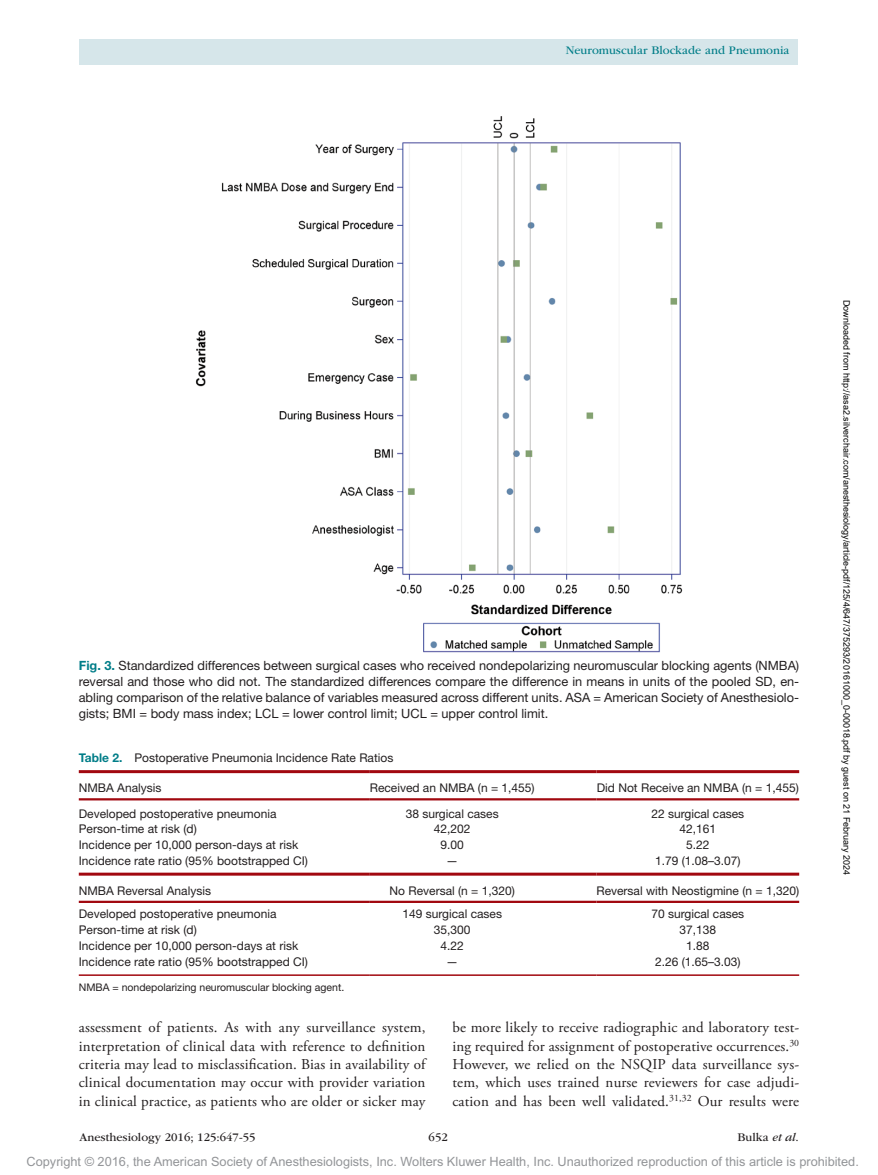
<style>
.page{position:relative;width:878px;height:1175px;background:#fff}
.page>*{position:absolute;margin:0;border:0;box-sizing:border-box;transform-origin:0 0}
.t1{font:15px/18.5px "Adobe Garamond Pro";letter-spacing:.01em;color:#231f20;text-align:justify}
.t2{font:12.75px/15.8px "Helvetica Neue LT Std";color:#231f20;text-align:justify}
.t3{font:12.75px "Arial MT Std";color:#939598}
.t4{font:12px "Helvetica Neue LT Std";color:#231f20}
.t5{font:12px "ITC Garamond Std";color:#231f20}
.t6{font:12px "ITC Garamond Std";color:#007d88}
.t7{font:10.5px "Helvetica Neue LT Std";color:#231f20}
.t8{font:9px "Arial";color:#000}
.s1{font-weight:700;color:#007d88}
.s2{font-style:italic}
</style>
<div class="page">
<div style="left:79px;top:39px;width:718px;height:25px;background:#d6e6ea"></div>
<img style="left:196px;top:116px;width:486px;height:536px">
<hr style="left:79px;top:770px;width:291px;height:3px;background:#a1080f">
<hr style="left:370px;top:770px;width:226px;height:3px;background:#a1080f">
<hr style="left:596px;top:770px;width:203px;height:3px;background:#a1080f">
<hr style="left:79px;top:798px;width:291px;height:2px;background:#a1080f">
<hr style="left:370px;top:798px;width:226px;height:2px;background:#a1080f">
<hr style="left:596px;top:798px;width:203px;height:2px;background:#a1080f">
<hr style="left:79px;top:974px;width:291px;height:1px;background:#a1080f">
<hr style="left:370px;top:974px;width:226px;height:1px;background:#a1080f">
<hr style="left:596px;top:974px;width:203px;height:1px;background:#a1080f">
<hr style="left:79px;top:872px;width:291px;height:3px;background:#a1080f">
<hr style="left:370px;top:872px;width:226px;height:3px;background:#a1080f">
<hr style="left:596px;top:872px;width:203px;height:3px;background:#a1080f">
<hr style="left:79px;top:900px;width:291px;height:3px;background:#a1080f">
<hr style="left:370px;top:900px;width:226px;height:3px;background:#a1080f">
<hr style="left:596px;top:900px;width:203px;height:3px;background:#a1080f">
<p class="t6" style="left:565px;top:44px;width:225px">Neuromuscular Blockade and Pneumonia</p>
<p class="t2" style="left:79px;top:657px;width:722px"><span class="s1">Fig. 3.</span> Standardized differences between surgical cases who received nondepolarizing neuromuscular blocking agents (NMBA) reversal and those who did not. The standardized differences compare the difference in means in units of the pooled SD, en&shy;abling comparison of the relative balance of variables measured across different units. ASA = American Society of Anesthesiolo&shy;gists; BMI = body mass index; LCL = lower control limit; UCL = upper control limit.</p>
<p class="t4" style="left:79px;top:750px;width:316px"><span class="s1">Table 2.</span> Postoperative Pneumonia Incidence Rate Ratios</p>
<p class="t4" style="left:79px;top:780px;width:84px">NMBA Analysis</p>
<p class="t4" style="left:370px;top:780px;width:166px">Received an NMBA (n = 1,455)</p>
<p class="t4" style="left:597px;top:780px;width:203px">Did Not Receive an NMBA (n = 1,455)</p>
<p class="t4" style="left:79px;top:807px;width:199px">Developed postoperative pneumonia</p>
<p class="t4" style="left:406px;top:807px;width:94px">38 surgical cases</p>
<p class="t4" style="left:651px;top:807px;width:94px">22 surgical cases</p>
<p class="t4" style="left:79px;top:821px;width:120px">Person-time at risk (d)</p>
<p class="t4" style="left:434px;top:821px;width:38px">42,202</p>
<p class="t4" style="left:679px;top:821px;width:38px">42,161</p>
<p class="t4" style="left:79px;top:837px;width:221px">Incidence per 10,000 person-days at risk</p>
<p class="t4" style="left:440px;top:837px;width:25px">9.00</p>
<p class="t4" style="left:686px;top:837px;width:25px">5.22</p>
<p class="t4" style="left:79px;top:853px;width:231px">Incidence rate ratio (95% bootstrapped CI)</p>
<p class="t4" style="left:446px;top:853px;width:13px">—</p>
<p class="t4" style="left:655px;top:853px;width:87px">1.79 (1.08–3.07)</p>
<p class="t4" style="left:79px;top:883px;width:134px">NMBA Reversal Analysis</p>
<p class="t4" style="left:389px;top:883px;width:127px">No Reversal (n = 1,320)</p>
<p class="t4" style="left:596px;top:883px;width:204px">Reversal with Neostigmine (n = 1,320)</p>
<p class="t4" style="left:79px;top:906px;width:199px">Developed postoperative pneumonia</p>
<p class="t4" style="left:402px;top:906px;width:101px">149 surgical cases</p>
<p class="t4" style="left:651px;top:906px;width:94px">70 surgical cases</p>
<p class="t4" style="left:79px;top:922px;width:120px">Person-time at risk (d)</p>
<p class="t4" style="left:434px;top:922px;width:38px">35,300</p>
<p class="t4" style="left:679px;top:922px;width:38px">37,138</p>
<p class="t4" style="left:79px;top:938px;width:221px">Incidence per 10,000 person-days at risk</p>
<p class="t4" style="left:440px;top:938px;width:25px">4.22</p>
<p class="t4" style="left:686px;top:938px;width:25px">1.88</p>
<p class="t4" style="left:79px;top:954px;width:231px">Incidence rate ratio (95% bootstrapped CI)</p>
<p class="t4" style="left:446px;top:954px;width:13px">—</p>
<p class="t4" style="left:655px;top:954px;width:87px">2.26 (1.65–3.03)</p>
<p class="t7" style="left:79px;top:980px;width:267px">NMBA = nondepolarizing neuromuscular blocking agent.</p>
<p class="t1" style="left:79px;top:1018px;width:348px">assessment of patients. As with any surveillance system, interpretation of clinical data with reference to definition criteria may lead to misclassification. Bias in availability of clinical documentation may occur with provider variation in clinical practice, as patients who are older or sicker may</p>
<p class="t1" style="left:452px;top:1018px;width:348px">be more likely to receive radiographic and laboratory test&shy;ing required for assignment of postoperative occurrences.<sup>30<br></sup>However, we relied on the NS QIP data surveillance sys&shy;tem, which uses trained nurse reviewers for case adjudi&shy;cation and has been well validated.<sup>31,32</sup> Our results were</p>
<p class="t5" style="left:80px;top:1130px;width:177px">Anesthesiology 2016; 125:647-55</p>
<p class="t5" style="left:428px;top:1130px;width:21px">652</p>
<p class="t5" style="left:737px;top:1130px;width:63px">Bulka <span class="s2">et al</span>.</p>
<p class="t8" style="left:850px;top:300px;width:577px;rotate:90deg">Downloaded from http://asa2.silverchair.com/anesthesiology/article-pdf/125/4/647/375293/20161000_0-00018.pdf by guest on 21 February 2024</p>
<p class="t3" style="left:27px;top:1154px;width:833px">Copyright © 2016, the American Society of Anesthesiologists, Inc. Wolters Kluwer Health, Inc. Unauthorized reproduction of this article is prohibited.</p>
</div>
